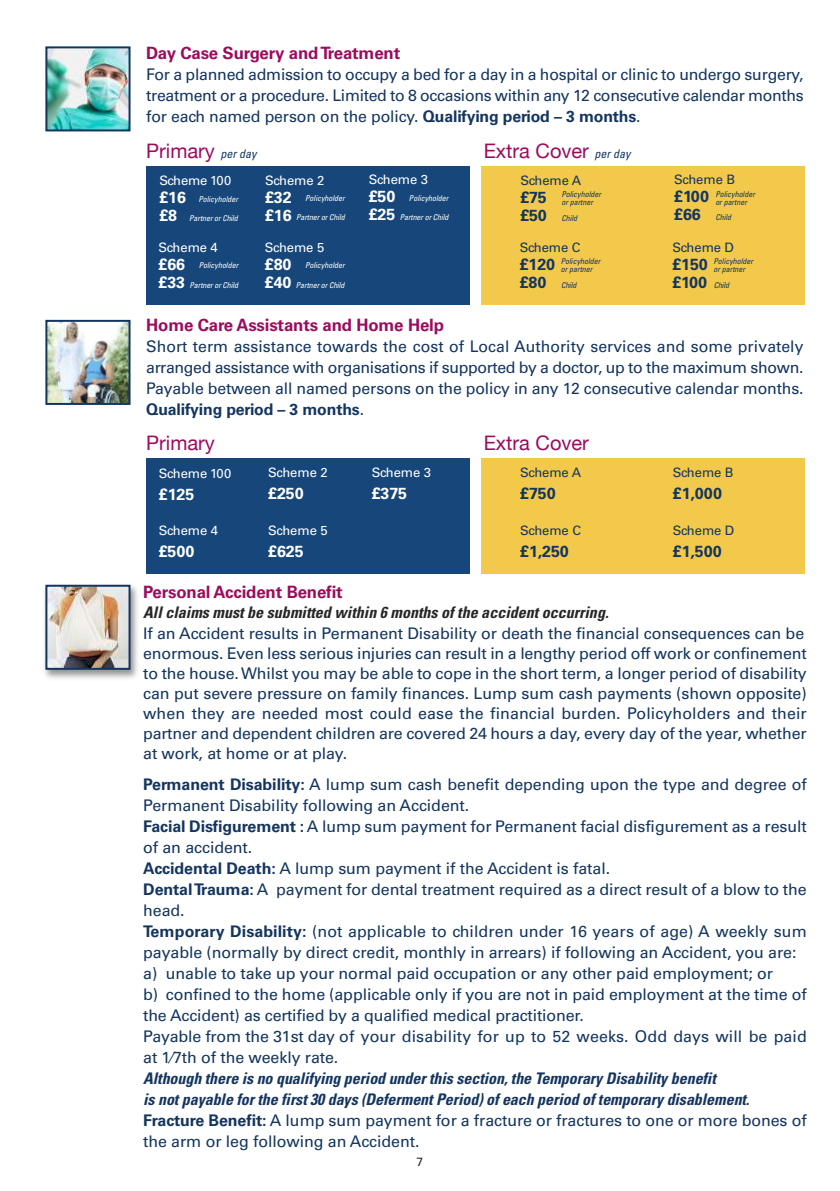
<style>
.page{position:relative;width:840px;height:1191px;background:#fff}
.page>*{position:absolute;margin:0;border:0;box-sizing:border-box;transform-origin:0 0}
.t1{font:20px "Helvetica Neue";color:#9b0c5c}
.t2{font:700 17px "Univers";letter-spacing:-.01em;color:#9b0c5c}
.t3{font:16px/21px "Univers";letter-spacing:-.005em;color:#14355f;text-align:justify}
.t4{font:italic 700 condensed 16px/21px "Univers";letter-spacing:-.005em;color:#14355f}
.t5{font:italic 700 condensed 16px "Univers";color:#272526}
.t6{font:700 16px/18px "Univers";letter-spacing:-.005em;color:#14355f}
.t7{font:700 16px/18px "Univers";letter-spacing:-.005em;color:#fff}
.t8{font:13px "Univers";letter-spacing:-.01em;color:#fff}
.t9{font:13px "Univers";letter-spacing:-.005em;color:#14355f}
.t10{font:12px "Univers";color:#272526}
.t11{font:italic condensed 8px "Univers";letter-spacing:-.005em;color:#fff}
.t12{font:italic condensed 8px/8px "Univers";letter-spacing:-.005em;color:#14355f}
.s1{font-weight:700}
.s2{font-family:"Univers";font-style:italic;font-stretch:condensed;font-size:12px;color:#14355f}
.s3{font-style:normal;font-stretch:normal}
.s4{font-weight:400;font-style:normal;font-stretch:normal}
</style>
<div class="page">
<img style="left:48px;top:323px;width:79px;height:79px">
<div style="left:45px;top:320px;width:85px;height:85px;border:2px solid #14355f"></div>
<img style="left:48px;top:49px;width:79px;height:79px">
<div style="left:45px;top:46px;width:85px;height:85px;border:2px solid #14355f"></div>
<div style="left:481px;top:166px;width:323px;height:138px;background:#f2c94b"></div>
<div style="left:146px;top:166px;width:323px;height:138px;background:#17477a"></div>
<div style="left:481px;top:458px;width:323px;height:115px;background:#f2c94b"></div>
<div style="left:146px;top:458px;width:323px;height:115px;background:#17477a"></div>
<img style="left:44px;top:584px;width:94px;height:95px">
<img style="left:48px;top:588px;width:79px;height:79px">
<div style="left:45px;top:585px;width:85px;height:85px;border:2px solid #14355f"></div>
<p class="t2" style="left:146px;top:46px;width:255px">Day Case Surgery and Treatment</p>
<p class="t3" style="left:146px;top:65px;width:658px">For a planned admission to occupy a bed for a day in a hospital or clinic to undergo surgery, treatment or a procedure. Limited to 8 occasions within any 12 consecutive calendar months for each named person on the policy. <span class="s1">Qualifying period – 3 months</span>.</p>
<p class="t1" style="left:146px;top:139px;width:112px">Primary <span class="s2">perday</span></p>
<p class="t1" style="left:483px;top:139px;width:148px">Extra Cover <span class="s2">perday</span></p>
<p class="t8" style="left:159px;top:175px;width:73px">Scheme 100</p>
<p class="t7" style="left:159px;top:190px;width:28px">£16 £8</p>
<p class="t11" style="left:198px;top:196px;width:43px">Policyholder</p>
<p class="t11" style="left:189px;top:215px;width:52px">PartnerorChild</p>
<p class="t8" style="left:265px;top:175px;width:61px">Scheme 2</p>
<p class="t7" style="left:265px;top:189px;width:28px">£32 £16</p>
<p class="t11" style="left:305px;top:195px;width:43px">Policyholder</p>
<p class="t11" style="left:296px;top:215px;width:52px">PartnerorChild</p>
<p class="t8" style="left:368px;top:175px;width:61px">Scheme 3</p>
<p class="t7" style="left:368px;top:189px;width:28px">£50 £25</p>
<p class="t11" style="left:408px;top:195px;width:43px">Policyholder</p>
<p class="t11" style="left:399px;top:214px;width:52px">PartnerorChild</p>
<p class="t9" style="left:520px;top:175px;width:62px">Scheme A</p>
<p class="t6" style="left:520px;top:190px;width:28px">£75 £50</p>
<p class="t12" style="left:561px;top:191px;width:43px">Policyholder orpartner</p>
<p class="t12" style="left:561px;top:215px;width:19px">Child</p>
<p class="t9" style="left:674px;top:175px;width:62px">Scheme B</p>
<p class="t6" style="left:674px;top:189px;width:36px">£100 £66</p>
<p class="t12" style="left:715px;top:191px;width:43px">Policyholder orpartner</p>
<p class="t12" style="left:715px;top:214px;width:19px">Child</p>
<p class="t8" style="left:158px;top:242px;width:61px">Scheme 4</p>
<p class="t7" style="left:158px;top:256px;width:28px">£66 £33</p>
<p class="t11" style="left:198px;top:262px;width:43px">Policyholder</p>
<p class="t11" style="left:189px;top:282px;width:52px">PartnerorChild</p>
<p class="t8" style="left:265px;top:242px;width:61px">Scheme 5</p>
<p class="t7" style="left:265px;top:256px;width:28px">£80 £40</p>
<p class="t11" style="left:305px;top:262px;width:43px">Policyholder</p>
<p class="t11" style="left:296px;top:282px;width:52px">PartnerorChild</p>
<p class="t9" style="left:519px;top:242px;width:62px">Scheme C</p>
<p class="t6" style="left:519px;top:256px;width:37px">£120 £80</p>
<p class="t12" style="left:560px;top:258px;width:43px">Policyholder orpartner</p>
<p class="t12" style="left:560px;top:281px;width:19px">Child</p>
<p class="t9" style="left:672px;top:242px;width:63px">Scheme D</p>
<p class="t6" style="left:672px;top:256px;width:37px">£150 £100</p>
<p class="t12" style="left:713px;top:258px;width:43px">Policyholder orpartner</p>
<p class="t12" style="left:713px;top:281px;width:19px">Child</p>
<p class="t2" style="left:146px;top:318px;width:299px">Home Care Assistants and Home Help</p>
<p class="t3" style="left:146px;top:337px;width:658px">Short term assistance towards the cost of Local Authority services and some privately arranged assistance with organisations if supported by a doctor, up to the maximum shown.<br>Payable between all named persons on the policy in any 12 consecutive calendar months.<br><span class="s1">Qualifying period – 3 months</span>.</p>
<p class="t1" style="left:146px;top:430px;width:70px">Primary</p>
<p class="t1" style="left:483px;top:430px;width:107px">Extra Cover</p>
<p class="t8" style="left:159px;top:468px;width:74px">Scheme 100</p>
<p class="t7" style="left:159px;top:486px;width:37px">£125</p>
<p class="t8" style="left:159px;top:526px;width:61px">Scheme 4</p>
<p class="t7" style="left:159px;top:544px;width:37px">£500</p>
<p class="t8" style="left:268px;top:468px;width:61px">Scheme 2</p>
<p class="t7" style="left:268px;top:486px;width:37px">£250</p>
<p class="t8" style="left:371px;top:468px;width:61px">Scheme 3</p>
<p class="t7" style="left:371px;top:486px;width:37px">£375</p>
<p class="t9" style="left:520px;top:468px;width:62px">Scheme A</p>
<p class="t6" style="left:520px;top:486px;width:37px">£750</p>
<p class="t8" style="left:268px;top:526px;width:61px">Scheme 5</p>
<p class="t7" style="left:268px;top:544px;width:37px">£625</p>
<p class="t9" style="left:520px;top:526px;width:62px">Scheme C</p>
<p class="t6" style="left:520px;top:544px;width:50px">£1,250</p>
<p class="t9" style="left:672px;top:468px;width:62px">Scheme B</p>
<p class="t6" style="left:672px;top:486px;width:51px">£1,000</p>
<p class="t9" style="left:672px;top:526px;width:63px">Scheme D</p>
<p class="t6" style="left:672px;top:544px;width:50px">£1,500</p>
<p class="t2" style="left:143px;top:586px;width:201px">Personal Accident Benefit</p>
<p class="t5" style="left:143px;top:606px;width:470px">Allclaims mustbe submitted within 6 months of the accidentoccurring.</p>
<p class="t3" style="left:143px;top:624px;width:664px;line-height:20px;text-align:left">If an Accident results in Permanent Disability or death the financial consequences can be enormous. Even less serious injuries can result in a lengthy period off work or confinement to the house. Whilst you may be able to cope in the short term, a longer period of disability can put severe pressure on family finances. Lump sum cash payments (shown opposite) when they are needed most could ease the financial burden. Policyholders and their partner and dependent children are covered 24 hours a day, every day of the year, whether at work, at home or at play.</p>
<p class="t3" style="left:143px;top:775px;width:664px;text-align:left"><span class="s1">Permanent Disability:</span> A lump sum cash benefit depending upon the type and degree of Permanent Disability following an Accident.<br><span class="s1">Facial Disfigurement :</span> A lump sum payment for Permanent facial disfigurement as a result of an accident.<br><span class="s1">Accidental Death:</span> A lump sum payment if the Accident is fatal.<br><span class="s1">Dental Trauma:</span> A payment for dental treatment required as a direct result of a blow to the head.<br><span class="s1">Temporary Disability:</span> (not applicable to children under 16 years of age) A weekly sum payable (normally by direct credit, monthly in arrears) if following an Accident, you are: a) unable to take up your normal paid occupation or any other paid employment; or<br>b) confined to the home (applicable only if you are not in paid employment at the time of the Accident) as certified by a qualified medical practitioner.<br>Payable from the 31st day of your disability for up to 52 weeks. Odd days will be paid at 1⁄7th of the weekly rate.</p>
<p class="t4" style="left:143px;top:1069px;width:664px">Although there is no qualifying period underthis section,the Temporary Disability benefit<br>is notpayable forthe first30 days (DefermentPeriod)of each period of temporary disablement.<br><span class="s3">Fracture Benefit:</span> <span class="s4">A lump sum payment for a fracture or fractures to one or more bones of the arm or leg following an Accident.</span></p>
<p class="t10" style="left:416px;top:1157px;width:8px">7</p>
</div>
